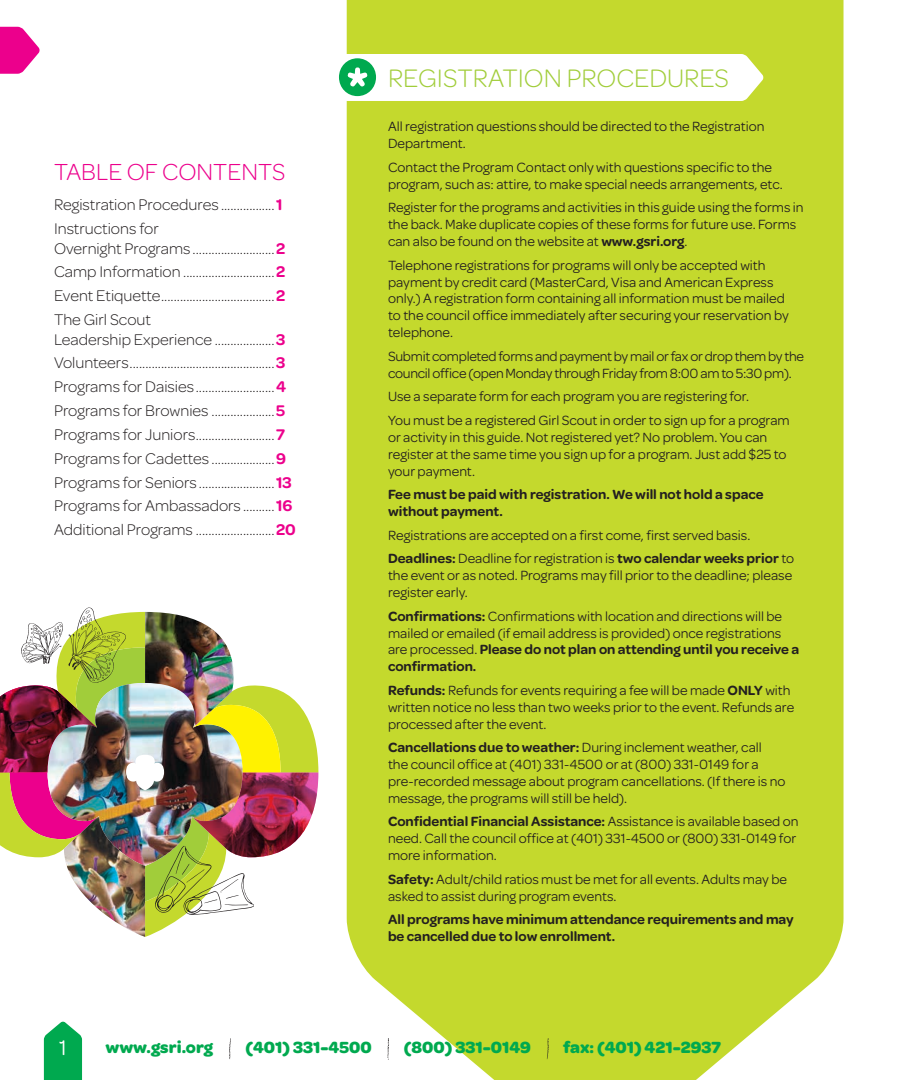
<style>
.page{position:relative;width:918px;height:1080px;background:#fff}
.page>*{position:absolute;margin:0;border:0;box-sizing:border-box;transform-origin:0 0}
.t1{font:300 27px "Omnes Girl Scouts";color:#a1cd3a}
.t2{font:300 24.75px "Omnes Girl Scouts";color:#ec008c}
.t3{font:22.5px "Omnes Girl Scouts";color:#fff}
.t4{font:700 17.25px "Omnes Girl Scouts";color:#00a94f}
.t5{font:300 16.5px/23.9px "Omnes Girl Scouts";color:#231f20}
.t6{font:14.25px/16.8px "Omnes Girl Scouts";color:#231f20}
.t7{font:600 14.25px/16.8px "Omnes Girl Scouts";color:#231f20}
.t8{font:14.25px/16.8px "Omnes Girl Scouts";letter-spacing:-.02em;color:#231f20}
.s1{font-weight:600;color:#ec008c}
.s2{font-weight:600}
</style>
<div class="page">
<img style="left:0;top:608px;width:318px;height:329px">
<svg style="left:44px;top:1021px;width:38px;height:59px;background:#21b465"></svg>
<div style="left:347px;top:0;width:497px;height:1080px;background:#c4d92d"></div>
<svg style="left:339px;top:54px;width:425px;height:47px"></svg>
<svg style="left:0;top:27px;width:40px;height:47px"></svg>
<svg style="left:229px;top:1038px;width:2px;height:21px"></svg>
<svg style="left:547px;top:1038px;width:3px;height:22px"></svg>
<svg style="left:387px;top:1038px;width:3px;height:23px"></svg>
<h2 class="t2" style="left:54px;top:155px;width:15px">table</h2>
<h2 class="t2" style="left:127px;top:155px;width:146px">of contents</h2>
<p class="t5" style="left:54px;top:192px;width:230px">Registration Procedures .................<span class="s1">1<br></span>Instructions for</p>
<p class="t5" style="left:54px;top:236px;width:233px;text-align:justify">Overnight Programs ..........................<span class="s1">2<br></span>Camp Information .............................<span class="s1">2<br></span>Event Etiquette....................................<span class="s1">2<br></span>The Girl Scout</p>
<p class="t5" style="left:54px;top:327px;width:243px">Leadership Experience ...................<span class="s1">3<br></span>Volunteers..............................................<span class="s1">3<br></span>Programs for Daisies.........................<span class="s1">4<br></span>Programs for Brownies ....................<span class="s1">5<br></span>Programs for Juniors.........................<span class="s1">7<br></span>Programs for Cadettes ....................<span class="s1">9<br></span>Programs for Seniors ........................<span class="s1">13<br></span>Programs for Ambassadors ..........<span class="s1">16<br></span>Additional Programs .........................<span class="s1">20</span></p>
<h1 class="t1" style="left:388px;top:60px;width:15px">registratio</h1>
<h1 class="t1" style="left:544px;top:60px;width:41px">n proced</h1>
<h1 class="t1" style="left:667px;top:60px;width:32px">ures</h1>
<p class="t6" style="left:388px;top:117px;width:378px">All registration questions should be directed to the Registration<br>Department.</p>
<p class="t6" style="left:388px;top:158px;width:396px">Contact the Program Contact only with questions specific to the program, such as: attire, to make special needs arrangements, etc.</p>
<p class="t6" style="left:388px;top:198px;width:417px">Register for the programs and activities in this guide using the forms in the back. Make duplicate copies of these forms for future use. Forms can also be found on the website at <span class="s2">www.gsri.org</span>.</p>
<p class="t6" style="left:388px;top:256px;width:402px">Telephone registrations for programs will only be accepted with payment by credit card (MasterCard, Visa and American Express only.) A registration form containing all information must be mailed to the council office immediately after securing your reservation by telephone.</p>
<p class="t8" style="left:388px;top:347px;width:418px">Submit completed forms and payment by mail or fax or drop them by the council office (open Monday through Friday from 8:00 am to 5:30 pm).</p>
<p class="t6" style="left:388px;top:384px;width:403px;line-height:23.7px">Use a separate form for each program you are registering for.<br>You must be a registered Girl Scout in order to sign up for a program</p>
<p class="t6" style="left:388px;top:428px;width:400px">or activity in this guide. Not registered yet? No problem. You can register at the same time you sign up for a program. Just add $25 to your payment.</p>
<p class="t7" style="left:388px;top:485px;width:377px">Fee must be paid with registration. We will not hold a space without payment.</p>
<p class="t6" style="left:388px;top:522px;width:408px;line-height:23.7px">Registrations are accepted on a first come, first served basis.<br><span class="s2">Deadlines:</span> Deadline for registration is <span class="s2">two calendar weeks prior</span> to</p>
<p class="t6" style="left:388px;top:566px;width:406px">the event or as noted. Programs may fill prior to the deadline; please register early.</p>
<p class="t6" style="left:388px;top:607px;width:413px"><span class="s2">Confirmations:</span> Confirmations with location and directions will be mailed or emailed (if email address is provided) once registrations are processed. <span class="s2">Please do not plan on attending until you receive a confirmation.</span></p>
<p class="t6" style="left:388px;top:681px;width:408px"><span class="s2">Refunds:</span> Refunds for events requiring a fee will be made <span class="s2">ONLY</span> with written notice no less than two weeks prior to the event. Refunds are processed after the event.</p>
<p class="t6" style="left:388px;top:738px;width:399px"><span class="s2">Cancellations due to weather:</span> During inclement weather, call the council office at (401) 331-4500 or at (800) 331-0149 for a pre-recorded message about program cancellations. (If there is no message, the programs will still be held).</p>
<p class="t6" style="left:388px;top:813px;width:412px"><span class="s2">Confidential Financial Assistance:</span> Assistance is available based on need. Call the council office at (401) 331-4500 or (800) 331-0149 for more information.</p>
<p class="t6" style="left:388px;top:870px;width:400px"><span class="s2">Safety:</span> Adult/child ratios must be met for all events. Adults may be asked to assist during program events.</p>
<p class="t7" style="left:388px;top:910px;width:407px">All programs have minimum attendance requirements and may be cancelled due to low enrollment.</p>
<h3 class="t3" style="left:59px;top:1033px;width:9px">1</h3>
<p class="t4" style="left:106px;top:1035px;width:109px">www.gsri.org</p>
<p class="t4" style="left:245px;top:1035px;width:128px">(401) 331-4500</p>
<p class="t4" style="left:404px;top:1035px;width:129px">(800) 331-0149</p>
<p class="t4" style="left:563px;top:1035px;width:160px">fax: (401) 421-2937</p>
</div>
